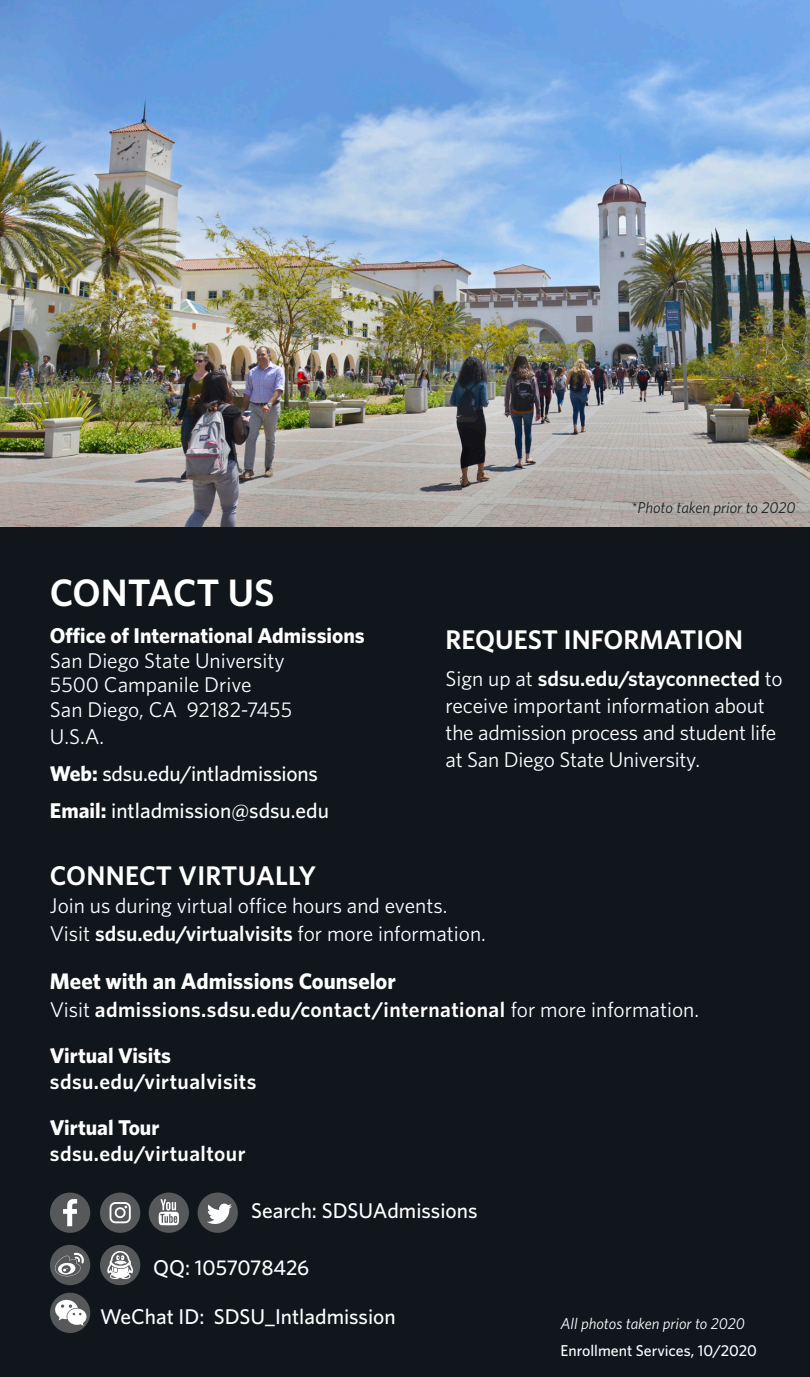
<style>
.page{position:relative;width:810px;height:1377px;background:#fff}
.page>*{position:absolute;margin:0;border:0;box-sizing:border-box;transform-origin:0 0}
.t1{font:600 38.25px "Whitney";letter-spacing:-.01em;color:#fff}
.t2{font:600 27px "Whitney";color:#fff}
.body{font:700 22.5px "Whitney";color:#fff}
.Body{font:21.38px/24.8px "Whitney";color:#fff}
.Body-2{font:500 21.38px "Whitney";color:#fff}
.body-2{font:600 21.38px "Whitney";letter-spacing:.02em;color:#fff}
.body-3{font:700 21.38px "Whitney";color:#fff}
.Body-3{font:500 15.75px "Whitney";color:#fff}
.Body-4{font:italic 15.75px "Whitney";color:#fff}
.list{font:italic 15.75px "Whitney";color:#231f20}
.s1{font-weight:700}
.s2{font-weight:600}
.s3{font-weight:400}
</style>
<div class="page">
<div style="left:0;top:34px;width:810px;height:1343px;background:#10161c"></div>
<img style="left:0;top:0;width:810px;height:526px">
<div style="left:50px;top:1193px;width:40px;height:40px;background:#57585a;border-radius:50%"></div>
<svg style="left:63px;top:1199px;width:14px;height:27px"></svg>
<div style="left:100px;top:1193px;width:40px;height:40px;background:#57585a;border-radius:50%"></div>
<svg style="left:110px;top:1202px;width:21px;height:21px"></svg>
<div style="left:149px;top:1193px;width:40px;height:40px;background:#57585a;border-radius:50%"></div>
<svg style="left:159px;top:1199px;width:20px;height:26px"></svg>
<div style="left:198px;top:1193px;width:40px;height:40px;background:#57585a;border-radius:50%"></div>
<svg style="left:207px;top:1203px;width:25px;height:21px"></svg>
<div style="left:50px;top:1293px;width:40px;height:40px;background:#57585a;border-radius:50%"></div>
<svg style="left:55px;top:1300px;width:32px;height:26px"></svg>
<div style="left:100px;top:1245px;width:40px;height:40px;background:#57585a;border-radius:50%"></div>
<svg style="left:107px;top:1249px;width:26px;height:31px"></svg>
<div style="left:50px;top:1245px;width:40px;height:40px;background:#57585a;border-radius:50%"></div>
<svg style="left:55px;top:1253px;width:29px;height:23px"></svg>
<p class="t1" style="left:50px;top:567px;width:226px">CONTACT US</p>
<p class="Body" style="left:50px;top:622px;width:316px"><span class="s1">Office of International Admissions<br></span>San Diego State University<br>5500 Campanile Drive<br>San Diego, CA 92182-7455</p>
<p class="Body" style="left:50px;top:724px;width:56px">U.S.A.</p>
<p class="Body-2" style="left:50px;top:760px;width:270px"><span class="s1">Web:</span> sdsu.edu/intladmissions</p>
<p class="Body-2" style="left:50px;top:797px;width:281px"><span class="s1">Email:</span> intladmission@sdsu.edu</p>
<p class="list" style="left:631px;top:497px;width:166px">*Photo taken prior to 2020</p>
<p class="t2" style="left:446px;top:622px;width:299px">REQUEST INFORMATION</p>
<p class="Body" style="left:446px;top:665px;width:339px;line-height:27px">Sign up at <span class="s2">sdsu.edu/stayconnected</span> to receive important information about the admission process and student life at San Diego State University.</p>
<p class="t2" style="left:50px;top:857px;width:268px">CONNECT VIRTUALLY</p>
<p class="Body" style="left:50px;top:891px;width:438px;line-height:28.1px">Join us during virtual office hours and events.<br>Visit <span class="s2">sdsu.edu/virtualvisits</span> for more information.</p>
<p class="body" style="left:50px;top:966px;width:348px">Meet with an Admissions Counselor</p>
<p class="body-2" style="left:50px;top:996px;width:651px"><span class="s3">Visit</span> admissions.sdsu.edu/contact/international <span class="s3">for more information.</span></p>
<p class="body-3" style="left:50px;top:1042px;width:123px">Virtual Visits</p>
<p class="body-2" style="left:50px;top:1067px;width:208px">sdsu.edu/virtualvisits</p>
<p class="body-3" style="left:50px;top:1113px;width:111px">Virtual Tour</p>
<p class="body-2" style="left:50px;top:1139px;width:197px">sdsu.edu/virtualtour</p>
<p class="Body-2" style="left:251px;top:1197px;width:228px">Search: SDSUAdmissions</p>
<p class="Body-2" style="left:153px;top:1253px;width:158px">QQ: 1057078426</p>
<p class="Body-2" style="left:100px;top:1303px;width:297px">WeChat ID: SDSU_Intladmission</p>
<p class="Body-4" style="left:561px;top:1313px;width:186px">All photos taken prior to 2020</p>
<p class="Body-3" style="left:561px;top:1340px;width:198px">Enrollment Services, 10/2020</p>
</div>
